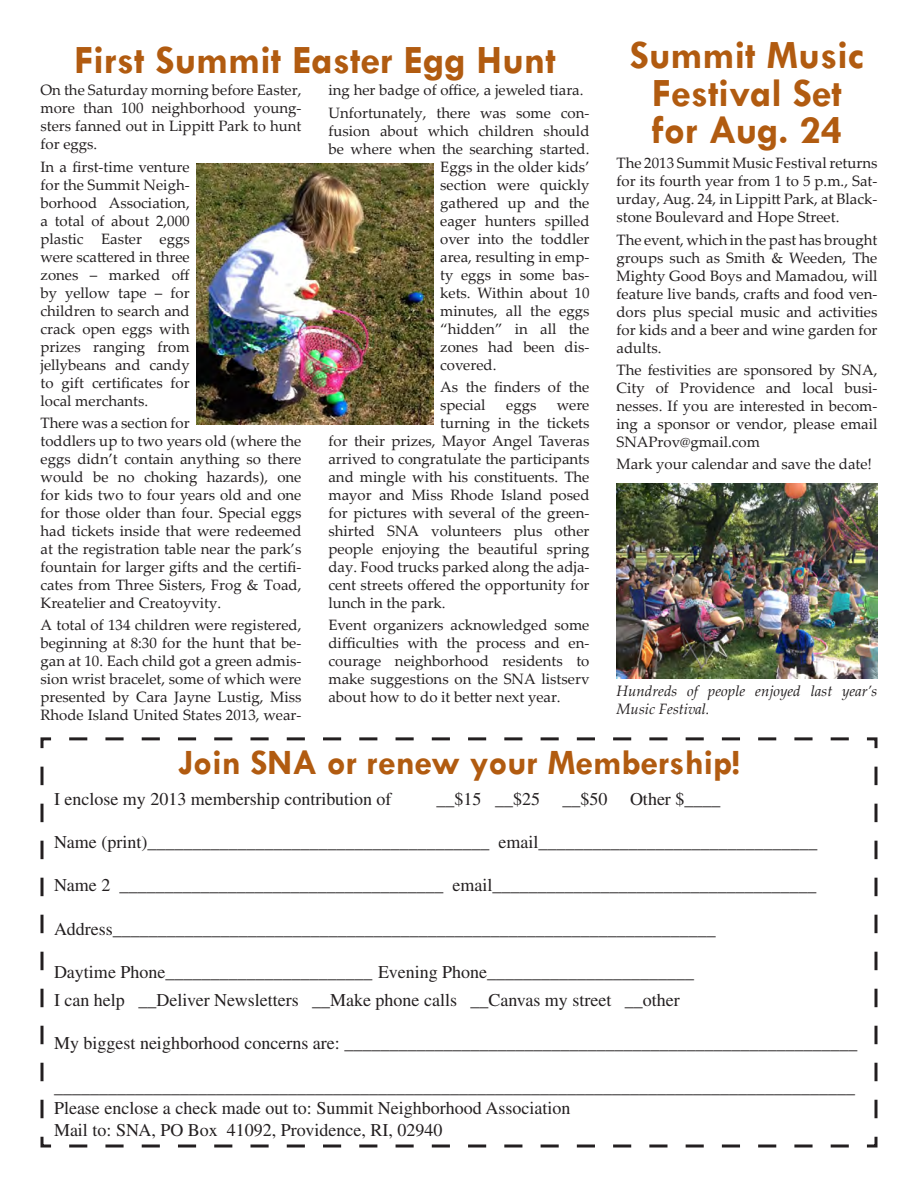
<style>
.page{position:relative;width:918px;height:1188px;background:#fff}
.page>*{position:absolute;margin:0;border:0;box-sizing:border-box;transform-origin:0 0}
.headline{font:700 40.5px/37.5px "Tw Cen";color:#b15b10;text-align:center}
.headline-2{font:700 36px "Tw Cen";color:#b15b10}
.t1{font:18px/21.6px "Times";color:#231f20}
.body{font:15px/18px "Palatino Linotype";color:#231f20;text-align:justify}
.body-2{font:italic 15px/18px "Palatino Linotype";color:#231f20}
</style>
<div class="page">
<svg style="left:40px;top:737px;width:838px;height:411px"></svg>
<img style="left:196px;top:164px;width:237px;height:261px">
<img style="left:616px;top:483px;width:262px;height:196px">
<p class="headline" style="left:74px;top:41px;width:483px">First Summit Easter Egg Hunt</p>
<p class="headline" style="left:630px;top:36px;width:236px">Summit Music<br>Festival Set for Aug. 24</p>
<p class="body" style="left:616px;top:154px;width:262px">The 2013 Summit Music Festival returns for its fourth year from 1 to 5 p.m., Sat&shy;urday, Aug. 24, in Lippitt Park, at Black&shy;stone Boulevard and Hope Street.</p>
<p class="body" style="left:616px;top:230px;width:263px">The event, which in the past has brought groups such as Smith &amp; Weeden, The Mighty Good Boys and Mamadou, will feature live bands, crafts and food ven&shy;dors plus special music and activities for kids and a beer and wine garden for adults.</p>
<p class="body" style="left:616px;top:360px;width:262px">The festivities are sponsored by SNA, City of Providence and local busi&shy;nesses. If you are interested in becom&shy;ing a sponsor or vendor, please email SNAProv@gmail.com</p>
<p class="body" style="left:616px;top:454px;width:257px">Mark your calendar and save the date!</p>
<p class="body" style="left:328px;top:81px;width:257px">ing her badge of office, a jeweled tiara.</p>
<p class="body" style="left:328px;top:103px;width:263px">Unfortunately, there was some con-</p>
<p class="body" style="left:328px;top:121px;width:263px">fusion about which children should</p>
<p class="body" style="left:328px;top:139px;width:262px">be where when the searching started.</p>
<p class="body" style="left:440px;top:157px;width:151px">Eggs in the older kids’</p>
<p class="body" style="left:440px;top:175px;width:151px">section were quickly</p>
<p class="body" style="left:440px;top:193px;width:151px">gathered up and the</p>
<p class="body" style="left:440px;top:211px;width:151px">eager hunters spilled</p>
<p class="body" style="left:440px;top:229px;width:151px">over into the toddler</p>
<p class="body" style="left:440px;top:247px;width:151px">area, resulting in emp-</p>
<p class="body" style="left:440px;top:265px;width:151px">ty eggs in some bas-</p>
<p class="body" style="left:440px;top:283px;width:151px">kets. Within about 10</p>
<p class="body" style="left:440px;top:301px;width:151px">minutes, all the eggs</p>
<p class="body" style="left:440px;top:319px;width:151px">“hidden” in all the</p>
<p class="body" style="left:440px;top:337px;width:151px">zones had been dis-</p>
<p class="body" style="left:440px;top:355px;width:58px">covered.</p>
<p class="body" style="left:440px;top:377px;width:151px">As the finders of the special</p>
<p class="body" style="left:40px;top:81px;width:263px">On the Saturday morning before Easter, more than 100 neighborhood young&shy;sters fanned out in Lippitt Park to hunt for eggs.</p>
<p class="body" style="left:40px;top:157px;width:151px">In a first-time venture for the Summit Neigh&shy;borhood Association, a total of about 2,000 plastic Easter eggs were scattered in three zones – marked off by yellow tape – for children to search and crack open eggs with prizes ranging from jellybeans and candy to gift certificates for local merchants.</p>
<p class="body" style="left:40px;top:413px;width:263px;text-align:left">There was a section for<br>toddlers up to two years old (where the eggs didn’t contain anything so there would be no choking hazards), one for kids two to four years old and one for those older than four. Special eggs had tickets inside that were redeemed at the registration table near the park’s fountain for larger gifts and the certifi&shy;cates from Three Sisters, Frog &amp; Toad, Kreatelier and Creatoyvity.</p>
<p class="body" style="left:40px;top:615px;width:263px">A total of 134 children were registered, beginning at 8:30 for the hunt that be&shy;gan at 10. Each child got a green admis&shy;sion wrist bracelet, some of which were presented by Cara Jayne Lustig, Miss Rhode Island United States 2013, wear-</p>
<p class="body" style="left:506px;top:395px;width:32px">eggs</p>
<p class="body" style="left:557px;top:395px;width:34px">were</p>
<p class="body" style="left:440px;top:413px;width:151px">turning in the tickets</p>
<p class="body" style="left:328px;top:431px;width:262px">for their prizes, Mayor Angel Taveras</p>
<p class="body" style="left:328px;top:449px;width:262px">arrived to congratulate the participants</p>
<p class="body" style="left:328px;top:467px;width:263px">and mingle with his constituents. The</p>
<p class="body" style="left:328px;top:485px;width:262px">mayor and Miss Rhode Island posed</p>
<p class="body" style="left:328px;top:503px;width:262px">for pictures with several of the green-</p>
<p class="body" style="left:328px;top:521px;width:262px">shirted SNA volunteers plus other</p>
<p class="body" style="left:328px;top:539px;width:262px">people enjoying the beautiful spring</p>
<p class="body" style="left:328px;top:557px;width:263px">day. Food trucks parked along the adja-</p>
<p class="body" style="left:328px;top:575px;width:263px">cent streets offered the opportunity for</p>
<p class="body" style="left:328px;top:593px;width:119px">lunch in the park.</p>
<p class="body" style="left:328px;top:615px;width:263px">Event organizers acknowledged some difficulties with the process and en&shy;courage neighborhood residents to make suggestions on the SNA listserv about how to do it better next year.</p>
<p class="body-2" style="left:616px;top:682px;width:262px">Hundreds of people enjoyed last year’s<br>Music Festival.</p>
<p class="headline-2" style="left:178px;top:741px;width:563px">Join SNA or renew your Membership!</p>
<p class="t1" style="left:54px;top:788px;width:339px">I enclose my 2013 membership contribution of</p>
<p class="t1" style="left:436px;top:788px;width:105px">__$15 __$25</p>
<p class="t1" style="left:562px;top:788px;width:46px">__$50</p>
<p class="t1" style="left:630px;top:788px;width:92px">Other $____</p>
<p class="t1" style="left:54px;top:831px;width:765px">Name (print)______________________________________ email_______________________________</p>
<p class="t1" style="left:54px;top:875px;width:764px">Name 2 ____________________________________ email____________________________________</p>
<p class="t1" style="left:54px;top:918px;width:663px">Address___________________________________________________________________</p>
<p class="t1" style="left:54px;top:961px;width:642px">Daytime Phone_______________________ Evening Phone_______________________</p>
<p class="t1" style="left:54px;top:989px;width:627px">I can help ❑ __Deliver Newsletters ❑ __Make phone calls ❑ __Canvas my street ❑ __other</p>
<p class="t1" style="left:54px;top:1033px;width:805px">My biggest neighborhood concerns are: _________________________________________________________</p>
<p class="t1" style="left:54px;top:1076px;width:802px">_________________________________________________________________________________________</p>
<p class="t1" style="left:54px;top:1097px;width:518px">Please enclose a check made out to: Summit Neighborhood Association<br>Mail to: SNA, PO Box 41092, Providence, RI, 02940</p>
</div>
